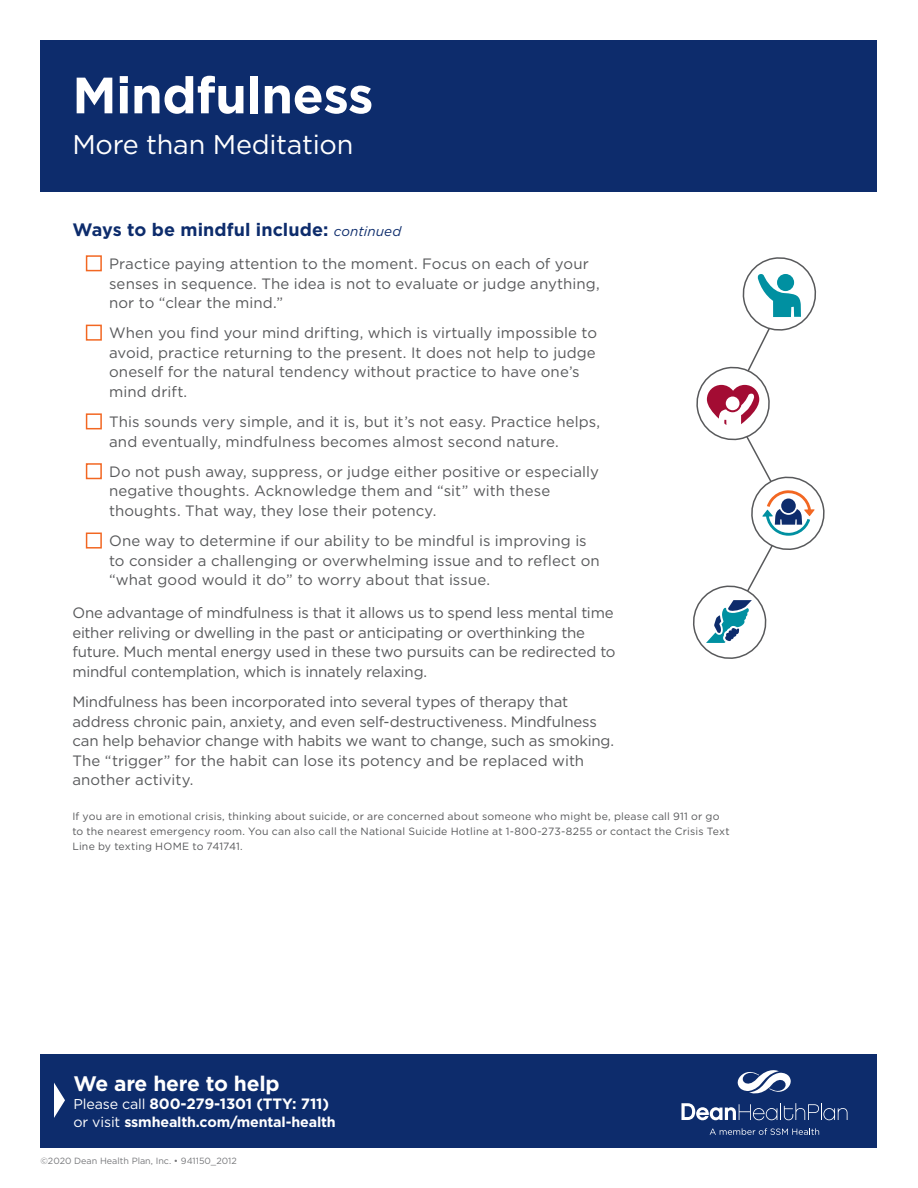
<style>
.page{position:relative;width:918px;height:1188px;background:#fff}
.page>*{position:absolute;margin:0;border:0;box-sizing:border-box;transform-origin:0 0}
.t1{font:700 51px "Gotham";letter-spacing:-.01em;color:#fff}
.t2{font:27px "Gotham";letter-spacing:-.01em;color:#fff}
.t3{font:700 21px "Gotham";letter-spacing:-.01em;color:#fff}
.t4{font:700 18px "Gotham";letter-spacing:.005em;color:#0d2c6c}
.t5{font:15px/19.5px "Gotham";color:#58595b}
.t6{font:700 15px "Gotham";letter-spacing:-.01em;color:#fff}
.t7{font:700 14.25px "Gotham";letter-spacing:-.01em;color:#fff}
.t8{font:10.5px/15px "Gotham";letter-spacing:.02em;color:#58595b}
.t9{font:9px "Gotham";color:#77787b}
.s1{font-weight:400;font-style:italic;font-size:13.5px}
.s2{color:#f26722}
.s3{font-weight:400;font-size:14.25px}
.s4{font-weight:400}
</style>
<div class="page">
<div style="left:40px;top:1054px;width:838px;height:94px;background:#0d2c6c"></div>
<div style="left:40px;top:40px;width:838px;height:152px;background:#0d2c6c"></div>
<svg style="left:681px;top:1103px;width:167px;height:17px"></svg>
<svg style="left:737px;top:1070px;width:54px;height:24px"></svg>
<svg style="left:710px;top:1128px;width:109px;height:7px"></svg>
<svg style="left:54px;top:1083px;width:11px;height:35px"></svg>
<svg style="left:693px;top:257px;width:132px;height:402px"></svg>
<h1 class="t1" style="left:72px;top:61px;width:303px">Mindfulness</h1>
<h2 class="t2" style="left:72px;top:127px;width:283px">More than Meditation</h2>
<p class="t4" style="left:72px;top:218px;width:330px">Ways to be mindful include: <span class="s1">continued</span></p>
<p class="t5" style="left:109px;top:254px;width:492px;text-indent:-23px"><span class="s2">■</span> Practice paying attention to the moment. Focus on each of your senses in sequence. The idea is not to evaluate or judge anything, nor to “clear the mind.”</p>
<p class="t5" style="left:109px;top:323px;width:489px;text-indent:-23px"><span class="s2">■</span> When you find your mind drifting, which is virtually impossible to avoid, practice returning to the present. It does not help to judge oneself for the natural tendency without practice to have one’s mind drift.</p>
<p class="t5" style="left:109px;top:412px;width:493px;text-indent:-23px"><span class="s2">■</span> This sounds very simple, and it is, but it’s not easy. Practice helps, and eventually, mindfulness becomes almost second nature.</p>
<p class="t5" style="left:109px;top:462px;width:491px;text-indent:-23px"><span class="s2">■</span> Do not push away, suppress, or judge either positive or especially negative thoughts. Acknowledge them and “sit” with these thoughts. That way, they lose their potency.</p>
<p class="t5" style="left:109px;top:531px;width:492px;text-indent:-23px"><span class="s2">■</span> One way to determine if our ability to be mindful is improving is to consider a challenging or overwhelming issue and to reflect on “what good would it do” to worry about that issue.</p>
<p class="t5" style="left:72px;top:603px;width:545px">One advantage of mindfulness is that it allows us to spend less mental time either reliving or dwelling in the past or anticipating or overthinking the future. Much mental energy used in these two pursuits can be redirected to mindful contemplation, which is innately relaxing.</p>
<p class="t5" style="left:72px;top:692px;width:543px">Mindfulness has been incorporated into several types of therapy that address chronic pain, anxiety, and even self-destructiveness. Mindfulness can help behavior change with habits we want to change, such as smoking.<br>The “trigger” for the habit can lose its potency and be replaced with another activity.</p>
<p class="t8" style="left:72px;top:809px;width:659px">If you are in emotional crisis, thinking about suicide, or are concerned about someone who might be, please call 911 or go to the nearest emergency room. You can also call the National Suicide Hotline at 1-800-273-8255 or contact the Crisis Text<br>Line by texting HOME to 741741.</p>
<h3 class="t3" style="left:73px;top:1069px;width:208px">We are here to help</h3>
<p class="t6" style="left:73px;top:1093px;width:257px"><span class="s3">Please call</span> 800-279-1301 (TTY: 711)</p>
<p class="t7" style="left:73px;top:1112px;width:264px"><span class="s4">or visit</span> ssmhealth.com/mental-health</p>
<p class="t9" style="left:40px;top:1155px;width:198px">©2020 Dean Health Plan, Inc. • 941150_2012</p>
</div>
